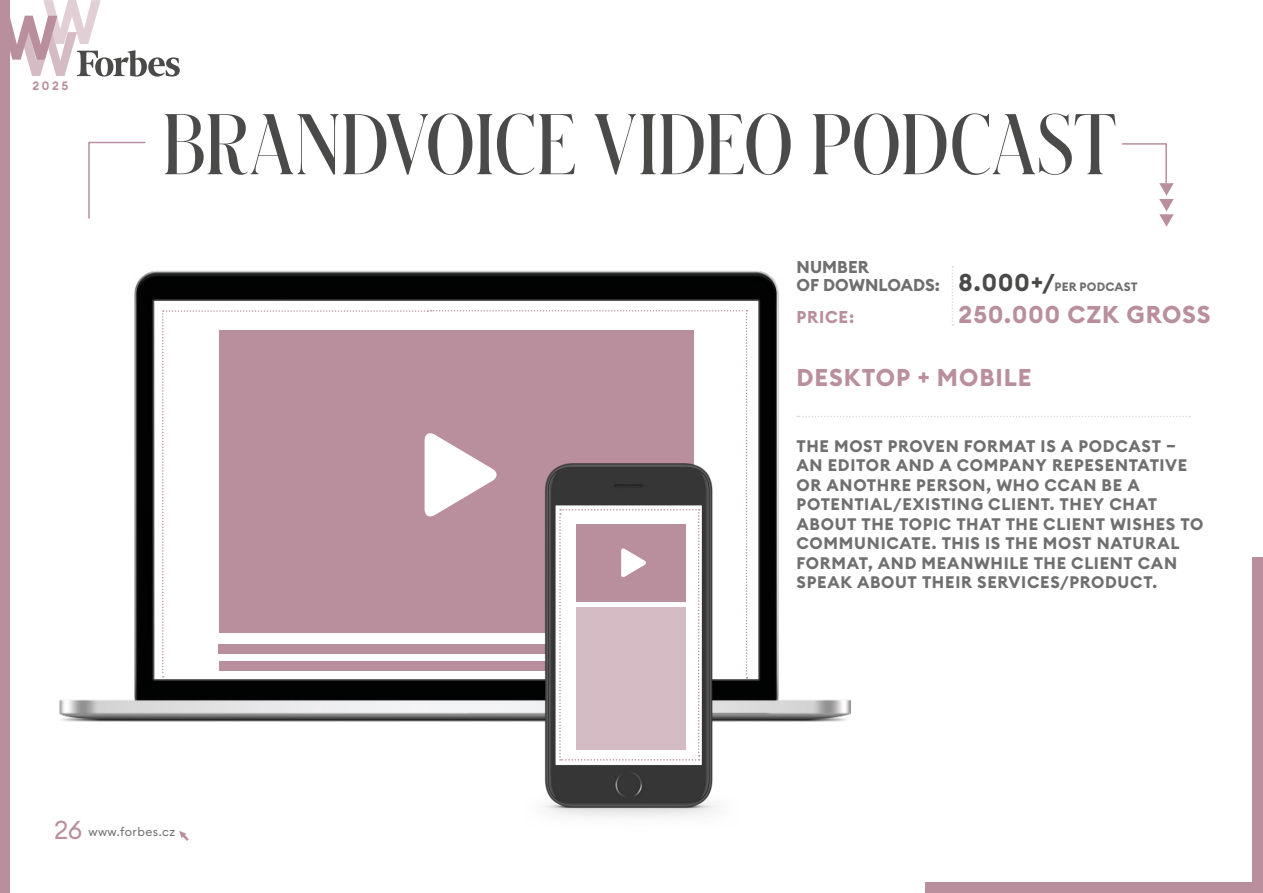
<style>
.page{position:relative;width:1263px;height:893px;background:#fff}
.page>*{position:absolute;margin:0;border:0;box-sizing:border-box;transform-origin:0 0}
.t1{font:600 80.1px "Schnyder Cond L";letter-spacing:.01em;color:#4a4a49}
.vychozi{font:25.5px "Euclid Circular B";color:#b98e9d}
.t2{font:700 24px "Euclid Circular B";letter-spacing:.04em;color:#b98e9d}
.t3{font:700 16.95px/18px "Euclid Circular B";color:#706f6f}
.t4{font:700 16.95px "Euclid Circular B";letter-spacing:.045em;color:#b98e9d}
.t5{font:700 16.5px/19.5px "Euclid Circular B";letter-spacing:.04em;color:#706f6f}
.t6{font:12px "Euclid Circular B";letter-spacing:.04em;color:#706f6f}
.t7{font:600 12px "Euclid Circular B";color:#b98e9d}
.s1{font-size:24px;color:#4a4a49}
.s2{font-size:12px}
</style>
<div class="page">
<img style="left:59px;top:270px;width:792px;height:452px">
<svg style="left:179px;top:831px;width:10px;height:10px"></svg>
<svg style="left:9px;top:0;width:171px;height:77px"></svg>
<div style="left:0;top:0;width:9px;height:893px;background:#b98e9d"></div>
<div style="left:1252px;top:557px;width:11px;height:336px;background:#b98e9d"></div>
<div style="left:926px;top:882px;width:337px;height:11px;background:#b98e9d"></div>
<img style="left:544px;top:410px;width:209px;height:408px">
<svg style="left:162px;top:310px;width:585px;height:451px"></svg>
<svg style="left:951px;top:266px;width:2px;height:60px"></svg>
<svg style="left:797px;top:416px;width:393px;height:1px"></svg>
<svg style="left:88px;top:141px;width:58px;height:78px"></svg>
<svg style="left:1122px;top:143px;width:52px;height:84px"></svg>
<p class="t7" style="left:33px;top:78px;width:37px">2025</p>
<p class="t1" style="left:163px;top:91px;width:954px">BRANDVOICE VIDEO PODCAST</p>
<p class="t3" style="left:796px;top:258px;width:343px">NUMBER<br>OF DOWNLOADS: <span class="s1">8.000+/</span><span class="s2">PER PODCAST</span></p>
<p class="t4" style="left:796px;top:306px;width:59px">PRICE:</p>
<p class="t2" style="left:958px;top:299px;width:254px">250.000 CZK GROSS</p>
<p class="t2" style="left:796px;top:362px;width:236px">DESKTOP + MOBILE</p>
<p class="t5" style="left:796px;top:436px;width:408px">THE MOST PROVEN FORMAT IS A PODCAST – AN EDITOR AND A COMPANY REPESENTATIVE OR ANOTHRE PERSON, WHO CCAN BE A POTENTIAL/EXISTING CLIENT. THEY CHAT ABOUT THE TOPIC THAT THE CLIENT WISHES TO COMMUNICATE. THIS IS THE MOST NATURAL FORMAT, AND MEANWHILE THE CLIENT CAN SPEAK ABOUT THEIR SERVICES/PRODUCT.</p>
<p class="vychozi" style="left:54px;top:814px;width:30px">26</p>
<p class="t6" style="left:88px;top:824px;width:88px">www.forbes.cz</p>
</div>
